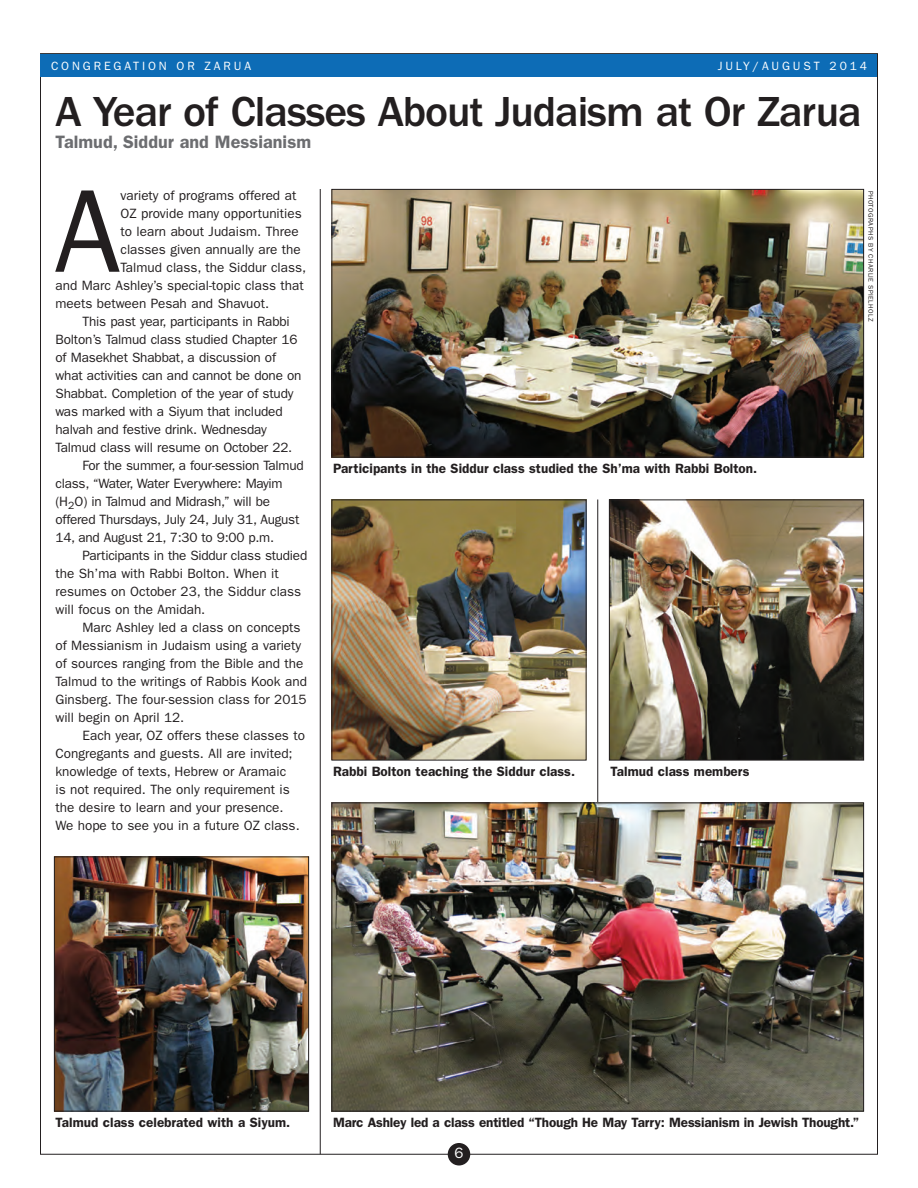
<style>
.page{position:relative;width:918px;height:1188px;background:#fff}
.page>*{position:absolute;margin:0;border:0;box-sizing:border-box;transform-origin:0 0}
.t1{font:118.5px "Franklin Gothic";color:#231f20}
.t2{font:500 43.5px "Franklin Gothic";letter-spacing:-.025em;color:#231f20}
.t3{font:600 18px "Franklin Gothic";color:#6c6d70}
.t4{font:15px "Franklin Gothic";color:#fff}
.t5{font:13.5px "Franklin Gothic";color:#231f20}
.t6{font:600 13.5px "Franklin Gothic";color:#231f20}
.t7{font:13.5px "Franklin Gothic";letter-spacing:-.02em;color:#231f20}
.t8{font:12px "Franklin Gothic";letter-spacing:.24em;color:#fff}
.t9{font:6.75px "Franklin Gothic";letter-spacing:.06em;color:#231f20}
</style>
<div class="page">
<img style="left:56px;top:858px;width:251px;height:252px">
<div style="left:54px;top:856px;width:255px;height:256px;border:1px solid #231f20"></div>
<img style="left:611px;top:502px;width:251px;height:256px">
<div style="left:609px;top:500px;width:255px;height:260px;border:1px solid #231f20"></div>
<img style="left:334px;top:502px;width:250px;height:256px">
<div style="left:332px;top:500px;width:254px;height:260px;border:1px solid #231f20"></div>
<hr style="left:40px;top:1154px;width:838px;height:1px;background:#231f20">
<div style="left:448px;top:1143px;width:22px;height:23px;background:#231f20;border-radius:50%"></div>
<hr style="left:40px;top:54px;width:1px;height:1100px;background:#231f20">
<hr style="left:877px;top:54px;width:1px;height:1100px;background:#231f20">
<hr style="left:40px;top:53px;width:838px;height:1px;background:#231f20">
<div style="left:40px;top:54px;width:838px;height:22px;background:#0d6cb6"></div>
<hr style="left:597px;top:500px;width:1px;height:302px;background:#231f20">
<hr style="left:320px;top:189px;width:1px;height:965px;background:#231f20">
<img style="left:334px;top:191px;width:528px;height:265px">
<div style="left:332px;top:189px;width:532px;height:269px;border:1px solid #231f20"></div>
<img style="left:334px;top:804px;width:528px;height:306px">
<div style="left:332px;top:802px;width:532px;height:310px;border:1px solid #231f20"></div>
<p class="t8" style="left:51px;top:61px;width:202px">CONGREGATION OR ZARUA</p>
<p class="t8" style="left:718px;top:61px;width:151px">JULY/AUGUST 2014</p>
<h2 class="t2" style="left:56px;top:97px;width:808px">A Year of Classes About Judaism at Or Zarua</h2>
<h3 class="t3" style="left:56px;top:136px;width:257px">Talmud, Siddur and Messianism</h3>
<h1 class="t1" style="left:54px;top:190px;width:68px">A</h1>
<p class="t5" style="left:121px;top:190px;width:177px">variety of programs offered at</p>
<p class="t5" style="left:121px;top:208px;width:183px">OZ provide many opportunities</p>
<p class="t5" style="left:121px;top:226px;width:180px">to learn about Judaism. Three</p>
<p class="t5" style="left:121px;top:244px;width:182px">classes given annually are the</p>
<p class="t5" style="left:121px;top:262px;width:187px">Talmud class, the Siddur class,</p>
<p class="t5" style="left:56px;top:280px;width:250px">and Marc Ashley’s special-topic class that</p>
<p class="t5" style="left:56px;top:298px;width:215px">meets between Pesah and Shavuot.</p>
<p class="t5" style="left:83px;top:316px;width:209px">This past year, participants in Rabbi</p>
<p class="t5" style="left:56px;top:334px;width:243px">Bolton’s Talmud class studied Chapter 16</p>
<p class="t5" style="left:56px;top:352px;width:222px">of Masekhet Shabbat, a discussion of</p>
<p class="t5" style="left:56px;top:370px;width:248px">what activities can and cannot be done on</p>
<p class="t5" style="left:56px;top:388px;width:240px">Shabbat. Completion of the year of study</p>
<p class="t5" style="left:56px;top:406px;width:229px">was marked with a Siyum that included</p>
<p class="t5" style="left:56px;top:424px;width:213px">halvah and festive drink. Wednesday</p>
<p class="t5" style="left:56px;top:442px;width:238px">Talmud class will resume on October 22.</p>
<p class="t7" style="left:83px;top:460px;width:223px">For the summer, a four-session Talmud</p>
<p class="t7" style="left:56px;top:478px;width:229px">class, “Water, Water Everywhere: Mayim</p>
<p class="t7" style="left:56px;top:496px;width:216px">(H<sub>2</sub>O) in Talmud and Midrash,” will be</p>
<p class="t7" style="left:56px;top:514px;width:245px">offered Thursdays, July 24, July 31, August</p>
<p class="t7" style="left:56px;top:532px;width:220px">14, and August 21, 7:30 to 9:00 p.m.</p>
<p class="t7" style="left:83px;top:550px;width:226px">Participants in the Siddur class studied</p>
<p class="t5" style="left:56px;top:568px;width:225px">the Sh’ma with Rabbi Bolton. When it</p>
<p class="t5" style="left:56px;top:586px;width:247px">resumes on October 23, the Siddur class</p>
<p class="t5" style="left:56px;top:604px;width:151px">will focus on the Amidah.</p>
<p class="t5" style="left:83px;top:622px;width:219px">Marc Ashley led a class on concepts</p>
<p class="t5" style="left:56px;top:640px;width:247px">of Messianism in Judaism using a variety</p>
<p class="t5" style="left:56px;top:658px;width:249px">of sources ranging from the Bible and the</p>
<p class="t5" style="left:56px;top:676px;width:253px">Talmud to the writings of Rabbis Kook and</p>
<p class="t5" style="left:56px;top:694px;width:253px">Ginsberg. The four-session class for 2015</p>
<p class="t5" style="left:56px;top:712px;width:130px">will begin on April 12.</p>
<p class="t5" style="left:83px;top:730px;width:224px">Each year, OZ offers these classes to</p>
<p class="t5" style="left:56px;top:748px;width:239px">Congregants and guests. All are invited;</p>
<p class="t5" style="left:56px;top:766px;width:232px">knowledge of texts, Hebrew or Aramaic</p>
<p class="t5" style="left:56px;top:784px;width:236px">is not required. The only requirement is</p>
<p class="t5" style="left:56px;top:802px;width:230px">the desire to learn and your presence.</p>
<p class="t5" style="left:56px;top:820px;width:246px">We hope to see you in a future OZ class.</p>
<p class="t6" style="left:333px;top:463px;width:426px">Participants in the Siddur class studied the Sh’ma with Rabbi Bolton.</p>
<p class="t6" style="left:333px;top:766px;width:244px">Rabbi Bolton teaching the Siddur class.</p>
<p class="t6" style="left:610px;top:766px;width:140px">Talmud class members</p>
<p class="t9" style="left:873px;top:190px;width:132px;rotate:90deg">PHOTOGRAPHS BY CHARLIE SPIELHOLZ</p>
<p class="t6" style="left:56px;top:1117px;width:236px">Talmud class celebrated with a Siyum.</p>
<p class="t6" style="left:333px;top:1117px;width:528px">Marc Ashley led a class entitled “Though He May Tarry: Messianism in Jewish Thought.”</p>
<p class="t4" style="left:455px;top:1148px;width:10px">6</p>
</div>
